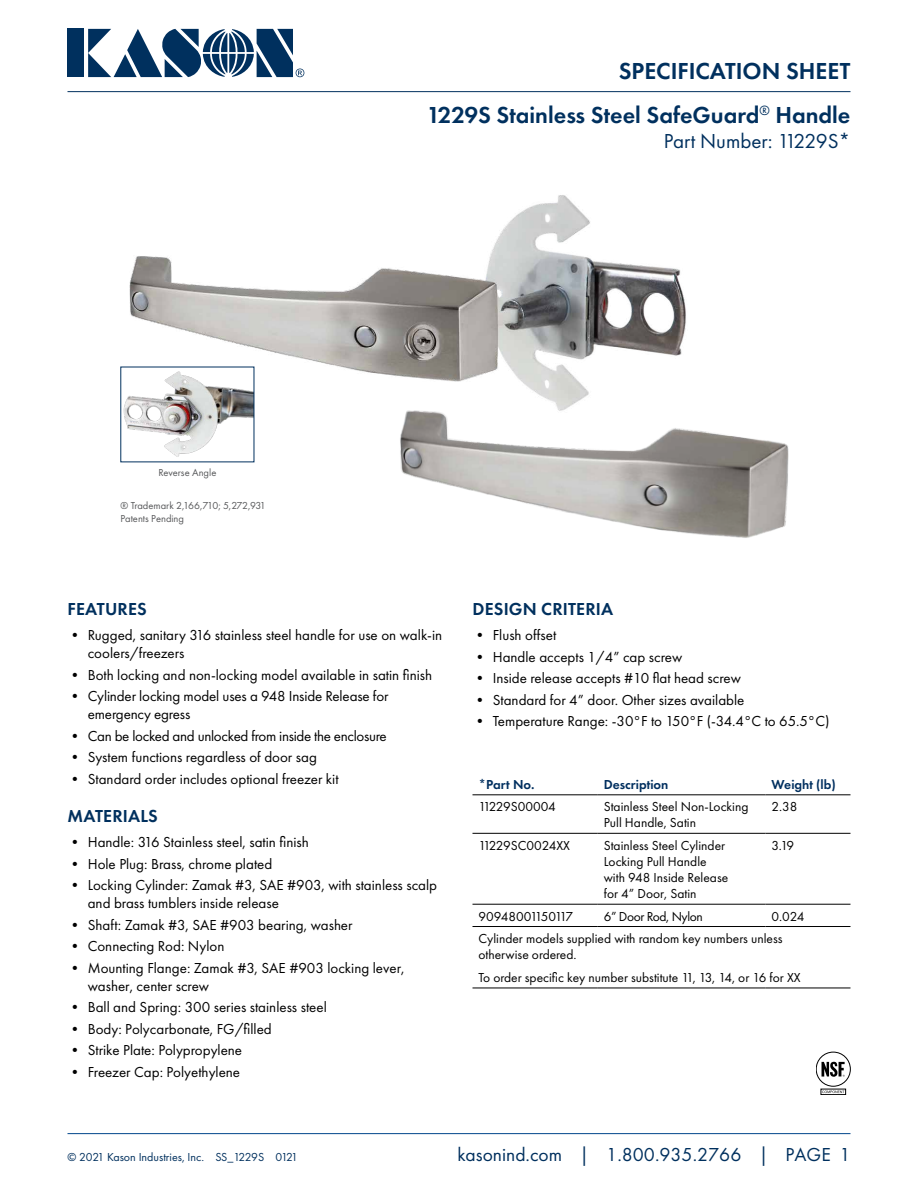
<style>
.page{position:relative;width:918px;height:1188px;background:#fff}
.page>*{position:absolute;margin:0;border:0;box-sizing:border-box;transform-origin:0 0}
.t1{font:600 24px "Futura PT";color:#00305e}
.t2{font:21px "Futura PT";color:#00305e}
.t3{font:19.5px "Futura PT";color:#00305e}
.t4{font:600 18px "Futura PT";letter-spacing:.01em;color:#00305e}
.t5{font:15px/18px "Futura PT";color:#000}
.t6{font:15px "Futura PT";letter-spacing:-.02em;color:#000}
.t7{font:13.5px/16.2px "Futura PT";color:#000}
.t8{font:600 13.5px "Futura PT";color:#002f5f}
.t9{font:13.5px "Futura PT";letter-spacing:-.03em;color:#000}
.t10{font:13.5px "Futura PT";letter-spacing:-.05em;color:#000}
.t11{font:12px "Futura PT";color:#00305e}
.t12{font:10.5px/12.6px "Futura PT";color:#58595b}
</style>
<div class="page">
<hr style="left:68px;top:1133px;width:782px;height:1px;background:#00468b">
<div style="left:68px;top:29px;width:16px;height:48px;background:#00305e"></div>
<svg style="left:88px;top:29px;width:216px;height:48px"></svg>
<hr style="left:68px;top:91px;width:782px;height:1px;background:#00305e">
<img style="left:121px;top:195px;width:565px;height:227px">
<img style="left:374px;top:399px;width:415px;height:139px">
<hr style="left:472px;top:795px;width:126px;height:1px;background:#000">
<hr style="left:598px;top:795px;width:168px;height:1px;background:#000">
<hr style="left:766px;top:795px;width:84px;height:1px;background:#000">
<hr style="left:472px;top:833px;width:126px;height:1px;background:#000">
<hr style="left:598px;top:833px;width:168px;height:1px;background:#000">
<hr style="left:766px;top:833px;width:84px;height:1px;background:#000">
<hr style="left:472px;top:904px;width:126px;height:1px;background:#000">
<hr style="left:598px;top:904px;width:168px;height:1px;background:#000">
<hr style="left:766px;top:904px;width:84px;height:1px;background:#000">
<hr style="left:472px;top:926px;width:126px;height:1px;background:#000">
<hr style="left:598px;top:926px;width:168px;height:1px;background:#000">
<hr style="left:766px;top:926px;width:84px;height:1px;background:#000">
<hr style="left:472px;top:988px;width:126px;height:1px;background:#000">
<hr style="left:598px;top:988px;width:168px;height:1px;background:#000">
<hr style="left:766px;top:988px;width:84px;height:1px;background:#000">
<img style="left:123px;top:369px;width:129px;height:88px">
<div style="left:821px;top:1089px;width:25px;height:6px;border:1px solid #000"></div>
<svg style="left:816px;top:1052px;width:34px;height:34px"></svg>
<div style="left:816px;top:1052px;width:34px;height:34px;border:1px solid #000;border-radius:50%"></div>
<svg style="left:822px;top:1062px;width:23px;height:15px"></svg>
<svg style="left:822px;top:1091px;width:22px;height:2px"></svg>
<h1 class="t1" style="left:619px;top:56px;width:233px">SPECIFICATION SHEET</h1>
<p class="t12" style="left:158px;top:466px;width:60px">Reverse Angle</p>
<p class="t12" style="left:121px;top:499px;width:147px">® Trademark 2,166,710; 5,272,931<br>Patents Pending</p>
<h1 class="t1" style="left:427px;top:100px;width:425px">1229S Stainless Steel SafeGuard<sup>®</sup> Handle</h1>
<h2 class="t2" style="left:664px;top:129px;width:188px">Part Number: 11229S*</h2>
<p class="t4" style="left:68px;top:598px;width:81px">FEATURES</p>
<p class="t5" style="left:88px;top:626px;width:356px;text-indent:-20px">• Rugged, sanitary 316 stainless steel handle for use on walk-in coolers/freezers</p>
<p class="t5" style="left:68px;top:666px;width:366px">• Both locking and non-locking model available in satin finish</p>
<p class="t5" style="left:88px;top:687px;width:302px;text-indent:-20px">• Cylinder locking model uses a 948 Inside Release for emergency egress</p>
<p class="t6" style="left:68px;top:727px;width:321px">• Can be locked and unlocked from inside the enclosure</p>
<p class="t5" style="left:68px;top:748px;width:251px">• System functions regardless of door sag</p>
<p class="t5" style="left:68px;top:770px;width:273px">• Standard order includes optional freezer kit</p>
<p class="t4" style="left:68px;top:805px;width:92px">MATERIALS</p>
<p class="t5" style="left:68px;top:833px;width:243px">• Handle: 316 Stainless steel, satin finish</p>
<p class="t5" style="left:68px;top:855px;width:206px">• Hole Plug: Brass, chrome plated</p>
<p class="t5" style="left:88px;top:876px;width:351px;text-indent:-20px">• Locking Cylinder: Zamak #3, SAE #903, with stainless scalp and brass tumblers inside release</p>
<p class="t5" style="left:68px;top:916px;width:287px">• Shaft: Zamak #3, SAE #903 bearing, washer</p>
<p class="t5" style="left:68px;top:937px;width:158px">• Connecting Rod: Nylon</p>
<p class="t5" style="left:88px;top:959px;width:318px;text-indent:-20px">• Mounting Flange: Zamak #3, SAE #903 locking lever, washer, center screw</p>
<p class="t5" style="left:68px;top:998px;width:261px">• Ball and Spring: 300 series stainless steel</p>
<p class="t5" style="left:68px;top:1020px;width:206px">• Body: Polycarbonate, FG/filled</p>
<p class="t5" style="left:68px;top:1041px;width:176px">• Strike Plate: Polypropylene</p>
<p class="t5" style="left:68px;top:1063px;width:174px">• Freezer Cap: Polyethylene</p>
<p class="t4" style="left:473px;top:598px;width:142px">DESIGN CRITERIA</p>
<p class="t5" style="left:472px;top:626px;width:85px">• Flush offset</p>
<p class="t5" style="left:472px;top:648px;width:211px">• Handle accepts 1/4” cap screw</p>
<p class="t5" style="left:472px;top:669px;width:270px">• Inside release accepts #10 flat head screw</p>
<p class="t5" style="left:472px;top:691px;width:274px">• Standard for 4” door. Other sizes available</p>
<p class="t5" style="left:472px;top:712px;width:358px">• Temperature Range: -30°F to 150°F (-34.4°C to 65.5°C)</p>
<p class="t8" style="left:478px;top:776px;width:58px">*Part No.</p>
<p class="t8" style="left:604px;top:776px;width:66px">Description</p>
<p class="t8" style="left:772px;top:776px;width:66px">Weight (lb)</p>
<p class="t7" style="left:478px;top:798px;width:79px">11229S00004</p>
<p class="t7" style="left:604px;top:798px;width:146px">Stainless Steel Non-Locking<br>Pull Handle, Satin</p>
<p class="t7" style="left:772px;top:798px;width:28px">2.38</p>
<p class="t7" style="left:478px;top:837px;width:93px">11229SC0024XX</p>
<p class="t7" style="left:604px;top:837px;width:126px">Stainless Steel Cylinder<br>Locking Pull Handle with 948 Inside Release for 4” Door, Satin</p>
<p class="t7" style="left:772px;top:837px;width:24px">3.19</p>
<p class="t10" style="left:478px;top:908px;width:96px">90948001150117</p>
<p class="t9" style="left:604px;top:908px;width:101px">6” Door Rod, Nylon</p>
<p class="t7" style="left:478px;top:905px;width:328px;line-height:22.4px;text-indent:293px">0.024<br>Cylinder models supplied with random key numbers unless</p>
<p class="t7" style="left:478px;top:943px;width:324px;line-height:23px">otherwise ordered.<br>To order specific key number substitute 11, 13, 14, or 16 for XX</p>
<p class="t11" style="left:68px;top:1150px;width:232px">© 2021 Kason Industries, Inc. SS_1229S 0121</p>
<h3 class="t3" style="left:457px;top:1143px;width:395px">kasonind.com | 1.800.935.2766 | PAGE 1</h3>
</div>
